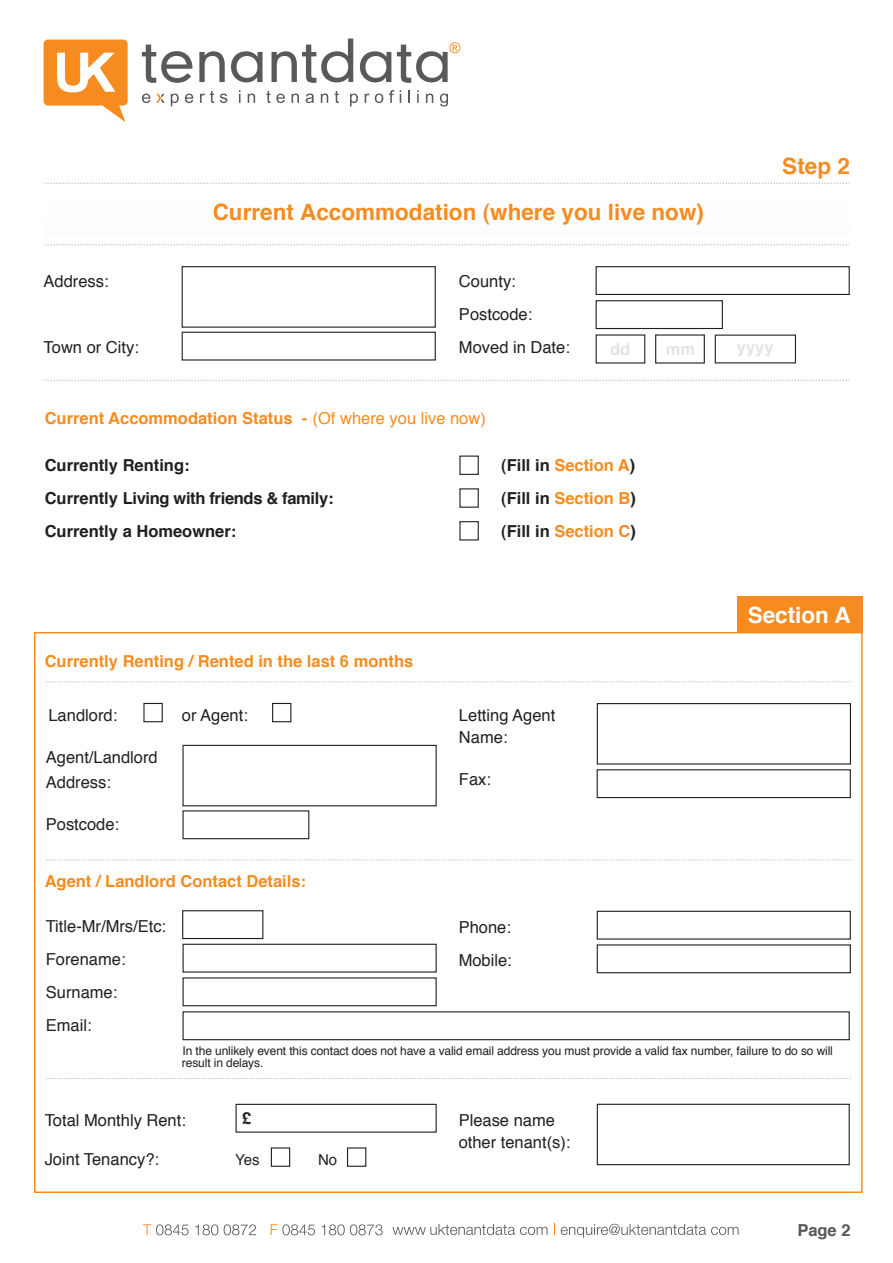
<style>
.page{position:relative;width:893px;height:1263px;background:#fff}
.page>*{position:absolute;margin:0;border:0;box-sizing:border-box;transform-origin:0 0}
.t1{font:700 22.5px "Helvetica";color:#f68c20}
.t2{font:700 22.5px "Helvetica";color:#fff}
.t3{font:16.5px/33px "Helvetica";color:#231f20}
.t4{font:700 16.5px/33px "Helvetica";color:#231f20}
.t5{font:700 16.5px "Helvetica";color:#f68c20}
.t6{font:700 16.5px "Helvetica";color:#e3e4e6}
.t7{font:700 16.5px "Helvetica";color:#57585a}
.t8{font:15px "Helvetica";color:#231f20}
.t9{font:12px/12px "Helvetica";letter-spacing:-.01em;color:#231f20}
.s1{font-weight:400}
.s2{color:#f68c20}
</style>
<div class="page">
<svg style="left:143px;top:1224px;width:46px;height:11px"></svg>
<svg style="left:195px;top:1224px;width:23px;height:11px"></svg>
<svg style="left:224px;top:1224px;width:32px;height:11px"></svg>
<svg style="left:271px;top:1224px;width:44px;height:11px"></svg>
<svg style="left:321px;top:1224px;width:62px;height:11px"></svg>
<svg style="left:392px;top:1224px;width:155px;height:11px"></svg>
<svg style="left:561px;top:1224px;width:178px;height:14px"></svg>
<svg style="left:44px;top:244px;width:805px;height:1px"></svg>
<svg style="left:44px;top:183px;width:805px;height:1px"></svg>
<div style="left:459px;top:455px;width:20px;height:20px;background:#fff;border:1px solid #231f20"></div>
<div style="left:459px;top:488px;width:20px;height:20px;background:#fff;border:1px solid #231f20"></div>
<div style="left:459px;top:521px;width:20px;height:19px;background:#fff;border:1px solid #231f20"></div>
<div style="left:182px;top:266px;width:254px;height:62px;background:#fff;border:1px solid #231f20"></div>
<div style="left:182px;top:332px;width:254px;height:29px;background:#fff;border:1px solid #231f20"></div>
<div style="left:596px;top:266px;width:254px;height:29px;background:#fff;border:1px solid #231f20"></div>
<div style="left:596px;top:300px;width:127px;height:29px;background:#fff;border:1px solid #231f20"></div>
<svg style="left:44px;top:380px;width:805px;height:1px"></svg>
<svg style="left:46px;top:681px;width:805px;height:1px"></svg>
<div style="left:597px;top:703px;width:254px;height:61px;background:#fff;border:1px solid #231f20"></div>
<div style="left:182px;top:745px;width:255px;height:61px;background:#fff;border:1px solid #231f20"></div>
<div style="left:182px;top:810px;width:127px;height:29px;background:#fff;border:1px solid #231f20"></div>
<div style="left:183px;top:944px;width:254px;height:28px;background:#fff;border:1px solid #231f20"></div>
<div style="left:183px;top:977px;width:254px;height:29px;background:#fff;border:1px solid #231f20"></div>
<div style="left:597px;top:911px;width:254px;height:28px;background:#fff;border:1px solid #231f20"></div>
<div style="left:597px;top:769px;width:254px;height:29px;background:#fff;border:1px solid #231f20"></div>
<div style="left:597px;top:944px;width:254px;height:29px;background:#fff;border:1px solid #231f20"></div>
<div style="left:183px;top:1011px;width:667px;height:29px;background:#fff;border:1px solid #231f20"></div>
<div style="left:182px;top:910px;width:81px;height:29px;background:#fff;border:1px solid #231f20"></div>
<div style="left:737px;top:596px;width:126px;height:36px;background:#f68c20"></div>
<div style="left:143px;top:703px;width:20px;height:19px;background:#fff;border:1px solid #231f20"></div>
<div style="left:272px;top:703px;width:19px;height:19px;background:#fff;border:1px solid #231f20"></div>
<svg style="left:46px;top:859px;width:805px;height:1px"></svg>
<div style="left:271px;top:1147px;width:19px;height:20px;background:#fff;border:1px solid #231f20"></div>
<div style="left:347px;top:1147px;width:19px;height:20px;background:#fff;border:1px solid #231f20"></div>
<div style="left:236px;top:1104px;width:201px;height:29px;background:#fff;border:1px solid #231f20"></div>
<svg style="left:46px;top:1078px;width:805px;height:1px"></svg>
<div style="left:597px;top:1104px;width:253px;height:61px;background:#fff;border:1px solid #231f20"></div>
<div style="left:596px;top:334px;width:49px;height:30px;background:#fff;border:1px solid #231f20"></div>
<div style="left:655px;top:334px;width:50px;height:30px;background:#fff;border:1px solid #231f20"></div>
<svg style="left:44px;top:40px;width:84px;height:82px"></svg>
<svg style="left:142px;top:45px;width:50px;height:38px"></svg>
<svg style="left:199px;top:51px;width:26px;height:31px"></svg>
<svg style="left:231px;top:51px;width:31px;height:31px"></svg>
<svg style="left:272px;top:38px;width:81px;height:45px"></svg>
<svg style="left:360px;top:51px;width:31px;height:31px"></svg>
<svg style="left:142px;top:91px;width:85px;height:15px"></svg>
<svg style="left:239px;top:90px;width:1px;height:13px"></svg>
<svg style="left:248px;top:94px;width:7px;height:9px"></svg>
<svg style="left:266px;top:91px;width:19px;height:12px"></svg>
<svg style="left:292px;top:94px;width:7px;height:9px"></svg>
<svg style="left:306px;top:94px;width:8px;height:9px"></svg>
<svg style="left:321px;top:94px;width:7px;height:9px"></svg>
<svg style="left:335px;top:91px;width:4px;height:12px"></svg>
<svg style="left:350px;top:94px;width:8px;height:12px"></svg>
<svg style="left:365px;top:94px;width:18px;height:9px"></svg>
<svg style="left:389px;top:90px;width:5px;height:13px"></svg>
<svg style="left:400px;top:90px;width:1px;height:13px"></svg>
<svg style="left:408px;top:90px;width:2px;height:13px"></svg>
<svg style="left:426px;top:94px;width:7px;height:9px"></svg>
<svg style="left:440px;top:94px;width:8px;height:13px"></svg>
<svg style="left:417px;top:90px;width:2px;height:13px"></svg>
<svg style="left:397px;top:42px;width:63px;height:41px"></svg>
<p class="t3" style="left:44px;top:265px;width:67px">Address:</p>
<p class="t3" style="left:44px;top:331px;width:97px">Town or City:</p>
<h1 class="t1" style="left:213px;top:194px;width:493px">Current Accommodation (where you live now)</h1>
<h1 class="t1" style="left:782px;top:148px;width:69px">Step 2</h1>
<p class="t3" style="left:459px;top:265px;width:112px">County:<br>Postcode:<br>Moved in Date:</p>
<p class="t6" style="left:610px;top:336px;width:22px">dd</p>
<p class="t6" style="left:666px;top:336px;width:31px">mm</p>
<p class="t6" style="left:737px;top:334px;width:38px">yyyy</p>
<p class="t5" style="left:45px;top:405px;width:443px">Current Accommodation Status - <span class="s1">(Of where you live now)</span></p>
<p class="t4" style="left:45px;top:449px;width:290px">Currently Renting:<br>Currently Living with friends &amp; family:<br>Currently a Homeowner:</p>
<p class="t4" style="left:501px;top:449px;width:136px;text-align:justify">(Fill in <span class="s2">Section A</span>) (Fill in <span class="s2">Section B</span>) (Fill in <span class="s2">Section C</span>)</p>
<p class="t5" style="left:45px;top:647px;width:370px">Currently Renting / Rented in the last 6 months</p>
<p class="t3" style="left:48px;top:699px;width:70px">Landlord:</p>
<p class="t3" style="left:182px;top:699px;width:68px">or Agent:</p>
<p class="t3" style="left:459px;top:704px;width:98px;line-height:22.5px">Letting Agent<br>Name:</p>
<p class="t3" style="left:459px;top:764px;width:34px">Fax:</p>
<p class="t3" style="left:46px;top:745px;width:113px;line-height:25.5px">Agent/Landlord<br>Address:</p>
<p class="t3" style="left:46px;top:808px;width:75px">Postcode:</p>
<p class="t5" style="left:45px;top:868px;width:263px">Agent / Landlord Contact Details:</p>
<p class="t3" style="left:46px;top:910px;width:122px">Title-Mr/Mrs/Etc:<br>Forename:<br>Surname:<br>Email:</p>
<p class="t3" style="left:459px;top:911px;width:55px">Phone:<br>Mobile:</p>
<h1 class="t2" style="left:748px;top:597px;width:104px">Section A</h1>
<p class="t9" style="left:182px;top:1045px;width:652px">In the unlikely event this contact does not have a valid email address you must provide a valid fax number, failure to do so will result in delays.</p>
<p class="t3" style="left:45px;top:1104px;width:143px">Total Monthly Rent:</p>
<p class="t3" style="left:45px;top:1143px;width:116px">Joint Tenancy?:</p>
<p class="t4" style="left:242px;top:1102px;width:11px">£</p>
<p class="t8" style="left:235px;top:1148px;width:26px">Yes</p>
<p class="t8" style="left:318px;top:1148px;width:21px">No</p>
<p class="t3" style="left:459px;top:1109px;width:113px;line-height:22.5px">Please name other tenant(s):</p>
<p class="t7" style="left:797px;top:1217px;width:55px">Page 2</p>
</div>
